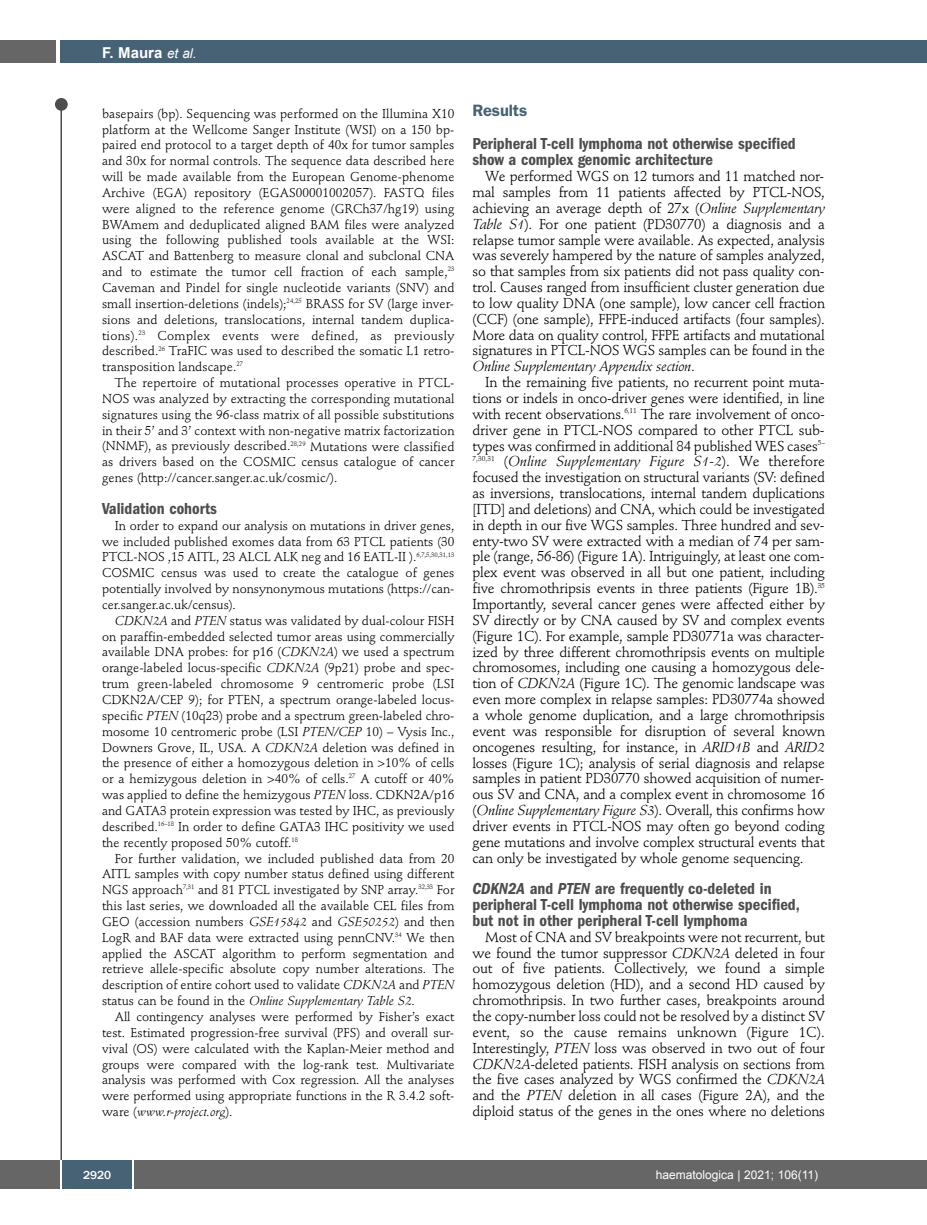
<style>
.page{position:relative;width:927px;height:1225px;background:#fff}
.page>*{position:absolute;margin:0;border:0;box-sizing:border-box;transform-origin:0 0}
.t1{font:600 condensed 16.5px/15.9px "Franklin Gothic";color:#4d4d4d}
.t2{font:600 16.5px "Franklin Gothic";letter-spacing:-.01em;color:#466274}
.t3{font:700 15px "Arial";color:#fff}
.t4{font:14.25px/15.9px "Stempel Schneidler";letter-spacing:-.015em;color:#000;text-align:justify}
.t5{font:12.75px/15.9px "Stempel Schneidler";color:#000;text-align:justify}
.t6{font:12px "Arial";color:#fff}
.t7{font:500 12px "Franklin Gothic";color:#fff}
.s1{font-weight:400;font-style:italic;font-size:13.5px}
.s2{font-style:italic}
</style>
<div class="page">
<div style="left:911px;top:40px;width:16px;height:22px;background:#466274"></div>
<div style="left:910px;top:1160px;width:17px;height:28px;background:#666"></div>
<div style="left:55px;top:98px;width:13px;height:13px;background:#4d4d4d;border-radius:50%"></div>
<hr style="left:60px;top:101px;width:2px;height:1061px;background:#4d4d4d">
<div style="left:60px;top:40px;width:852px;height:22px;background:#466274"></div>
<div style="left:0;top:40px;width:56px;height:22px;background:#666"></div>
<div style="left:0;top:1160px;width:911px;height:28px;background:#666"></div>
<div style="left:62px;top:1160px;width:71px;height:28px;background:#466274"></div>
<hr style="left:60px;top:1160px;width:2px;height:28px;background:#fff">
<svg style="left:133px;top:1160px;width:1px;height:28px"></svg>
<p class="t3" style="left:102px;top:44px;width:96px">F. Maura <span class="s1">et al.</span></p>
<p class="t5" style="left:102px;top:107px;width:354px">basepairs (bp). Sequencing was performed on the Illumina X10 platform at the Wellcome Sanger Institute (WSI) on a 150 bp&shy;paired end protocol to a target depth of 40x for tumor samples and 30x for normal controls. The sequence data described here will be made available from the European Genome-phenome Archive (EGA) repository (EGAS00001002057). FASTQ files were aligned to the reference genome (GRCh37/hg19) using BWAmem and deduplicated aligned BAM files were analyzed using the following published tools available at the WSI:<br>ASCAT and Battenberg to measure clonal and subclonal CNA and to estimate the tumor cell fraction of each sample,<sup>23<br></sup>Caveman and Pindel for single nucleotide variants (SNV) and small insertion-deletions (indels);<sup>24,25</sup> BRASS for SV (large inver&shy;sions and deletions, translocations, internal tandem duplica&shy;tions).<sup>23</sup> Complex events were defined, as previously described.<sup>26</sup> TraFIC was used to described the somatic L1 retro&shy;transposition landscape.<sup>27</sup></p>
<p class="t5" style="left:102px;top:376px;width:354px;text-indent:13px">The repertoire of mutational processes operative in PTCL-NOS was analyzed by extracting the corresponding mutational signatures using the 96-class matrix of all possible substitutions in their 5’ and 3’ context with non-negative matrix factorization (NNMF), as previously described.<sup>28,29</sup> Mutations were classified as drivers based on the COSMIC census catalogue of cancer genes (http://cancer.sanger.ac.uk/cosmic/).</p>
<p class="t1" style="left:102px;top:502px;width:116px">Validation cohorts</p>
<p class="t5" style="left:102px;top:519px;width:354px;text-indent:13px">In order to expand our analysis on mutations in driver genes, we included published exomes data from 63 PTCL patients (30<br>PTCL-NOS ,15 AITL, 23 ALCL ALK neg and 16 EATL-II ).<sup>6,7,5,30,31,13<br></sup>COSMIC census was used to create the catalogue of genes potentially involved by nonsynonymous mutations (https://can&shy;cer.sanger.ac.uk/census).</p>
<p class="t5" style="left:102px;top:614px;width:354px;text-indent:13px"><span class="s2">CDKN2A</span> and <span class="s2">PTEN</span> status was validated by dual-colour FISH on paraffin-embedded selected tumor areas using commercially available DNA probes: for p16 (<span class="s2">CDKN2A</span>) we used a spectrum orange-labeled locus-specific <span class="s2">CDKN2A</span> (9p21) probe and spec&shy;trum green-labeled chromosome 9 centromeric probe (LSI CDKN2A/CEP 9); for PTEN, a spectrum orange-labeled locus&shy;specific <span class="s2">PTEN</span> (10q23) probe and a spectrum green-labeled chro&shy;mosome 10 centromeric probe (LSI <span class="s2">PTEN/CEP</span> 10) – Vysis Inc., Downers Grove, IL, USA. A <span class="s2">CDKN2A</span> deletion was defined in the presence of either a homozygous deletion in &gt;10% of cells or a hemizygous deletion in &gt;40% of cells.<sup>27</sup> A cutoff or 40% was applied to define the hemizygous <span class="s2">PTEN</span> loss. CDKN2A/p16 and GATA3 protein expression was tested by IHC, as previously described.<sup>16–18</sup> In order to define GATA3 IHC positivity we used the recently proposed 50% cutoff.<sup>18</sup></p>
<p class="t5" style="left:102px;top:851px;width:354px;text-indent:13px">For further validation, we included published data from 20<br>AITL samples with copy number status defined using different NGS approach<sup>7,31</sup> and 81 PTCL investigated by SNP array.<sup>32,33</sup> For this last series, we downloaded all the available CEL files from GEO (accession numbers <span class="s2">GSE15842</span> and <span class="s2">GSE50252</span>) and then LogR and BAF data were extracted using pennCNV.<sup>34</sup> We then applied the ASCAT algorithm to perform segmentation and retrieve allele-specific absolute copy number alterations. The description of entire cohort used to validate <span class="s2">CDKN2A</span> and <span class="s2">PTEN </span>status can be found in the <span class="s2">Online Supplementary Table S2</span>.</p>
<p class="t5" style="left:102px;top:1010px;width:354px;text-indent:13px">All contingency analyses were performed by Fisher’s exact test. Estimated progression-free survival (PFS) and overall sur&shy;vival (OS) were calculated with the Kaplan-Meier method and groups were compared with the log-rank test. Multivariate analysis was performed with Cox regression. All the analyses were performed using appropriate functions in the R 3.4.2 soft&shy;ware (<span class="s2">www.r-project.org</span>).</p>
<p class="t2" style="left:472px;top:104px;width:56px">Results</p>
<p class="t1" style="left:472px;top:137px;width:325px">Peripheral T-cell lymphoma not otherwise specified show a complex genomic architecture</p>
<p class="t4" style="left:472px;top:170px;width:354px;text-indent:13px">We performed WGS on 12 tumors and 11 matched nor&shy;mal samples from 11 patients affected by PTCL-NOS, achieving an average depth of 27x (<span class="s2">Online Supplementary Table S1</span>). For one patient (PD30770) a diagnosis and a relapse tumor sample were available. As expected, analysis was severely hampered by the nature of samples analyzed, so that samples from six patients did not pass quality con&shy;trol. Causes ranged from insufficient cluster generation due to low quality DNA (one sample), low cancer cell fraction (CCF) (one sample), FFPE-induced artifacts (four samples).<br>More data on quality control, FFPE artifacts and mutational signatures in PTCL-NOS WGS samples can be found in the <span class="s2">Online Supplementary Appendix section</span>.</p>
<p class="t4" style="left:472px;top:376px;width:354px;text-indent:13px">In the remaining five patients, no recurrent point muta&shy;tions or indels in onco-driver genes were identified, in line with recent observations.<sup>6,11</sup> The rare involvement of onco&shy;driver gene in PTCL-NOS compared to other PTCL sub&shy;types was confirmed in additional 84 published WES cases<sup>5– 7,30,31</sup> (<span class="s2">Online Supplementary Figure S1-2</span>). We therefore focused the investigation on structural variants (SV: defined as inversions, translocations, internal tandem duplications [ITD] and deletions) and CNA, which could be investigated in depth in our five WGS samples. Three hundred and sev&shy;enty-two SV were extracted with a median of 74 per sam&shy;ple (range, 56-86) (Figure 1A). Intriguingly, at least one com&shy;plex event was observed in all but one patient, including five chromothripsis events in three patients (Figure 1B).<sup>35<br></sup>Importantly, several cancer genes were affected either by SV directly or by CNA caused by SV and complex events (Figure 1C). For example, sample PD30771a was character&shy;ized by three different chromothripsis events on multiple chromosomes, including one causing a homozygous dele&shy;tion of <span class="s2">CDKN2A</span> (Figure 1C). The genomic landscape was even more complex in relapse samples: PD30774a showed a whole genome duplication, and a large chromothripsis event was responsible for disruption of several known oncogenes resulting, for instance, in <span class="s2">ARID1B</span> and <span class="s2">ARID2 </span>losses (Figure 1C); analysis of serial diagnosis and relapse samples in patient PD30770 showed acquisition of numer&shy;ous SV and CNA, and a complex event in chromosome 16 (<span class="s2">Online Supplementary Figure S3</span>). Overall, this confirms how driver events in PTCL-NOS may often go beyond coding gene mutations and involve complex structural events that can only be investigated by whole genome sequencing.</p>
<p class="t1" style="left:472px;top:882px;width:329px"><span class="s2">CDKN2A</span> and <span class="s2">PTEN</span> are frequently co-deleted in peripheral T-cell lymphoma not otherwise specified, but not in other peripheral T-cell lymphoma</p>
<p class="t4" style="left:472px;top:930px;width:354px;text-indent:13px">Most of CNA and SV breakpoints were not recurrent, but we found the tumor suppressor <span class="s2">CDKN2A</span> deleted in four out of five patients. Collectively, we found a simple homozygous deletion (HD), and a second HD caused by chromothripsis. In two further cases, breakpoints around the copy-number loss could not be resolved by a distinct SV event, so the cause remains unknown (Figure 1C).<br>Interestingly, <span class="s2">PTEN</span> loss was observed in two out of four <span class="s2">CDKN2A</span>-deleted patients. FISH analysis on sections from the five cases analyzed by WGS confirmed the <span class="s2">CDKN2A </span>and the <span class="s2">PTEN</span> deletion in all cases (Figure 2A), and the diploid status of the genes in the ones where no deletions</p>
<p class="t7" style="left:83px;top:1167px;width:30px">2920</p>
<p class="t6" style="left:656px;top:1168px;width:164px">haematologica | 2021; 106(11)</p>
</div>
